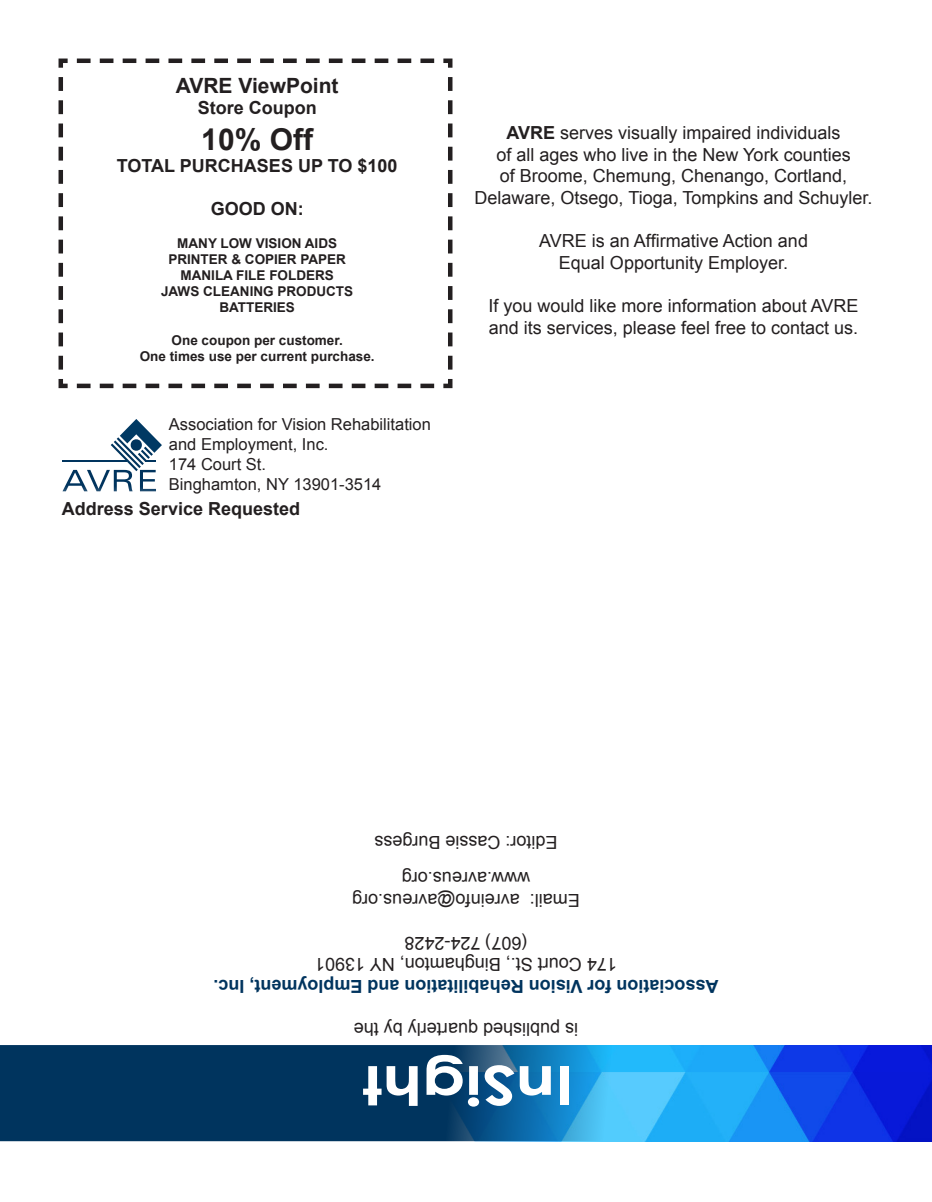
<style>
.page{position:relative;width:932px;height:1202px;background:#fff}
.page>*{position:absolute;margin:0;border:0;box-sizing:border-box;transform-origin:0 0}
.t1{font:700 54px "Century Gothic";color:#fff;scale:1.22 1}
.t2{font:700 30px "Arial";color:#231f20}
.t3{font:700 21px "Arial";color:#231f20}
.t4{font:18px/21.6px "Arial";color:#231f20;text-align:center}
.t5{font:700 18px "Arial";color:#231f20}
.t6{font:700 18px "Arial";color:#00345e}
.t7{font:16.5px/19.8px "Arial";color:#231f20}
.t8{font:700 13.5px "Arial";color:#231f20}
.s1{font-weight:700}
</style>
<div class="page">
<svg style="left:62px;top:419px;width:100px;height:72px"></svg>
<hr style="left:62px;top:460px;width:65px;height:2px;background:#00345e">
<svg style="left:58px;top:58px;width:395px;height:331px"></svg>
<div style="left:0;top:1045px;width:208px;height:96px;background:#00345e"></div>
<img style="left:208px;top:1045px;width:724px;height:96px">
<p class="t3" style="left:176px;top:71px;width:164px">AVRE ViewPoint</p>
<p class="t5" style="left:198px;top:96px;width:120px">Store Coupon</p>
<p class="t2" style="left:201px;top:120px;width:113px">10% Off</p>
<p class="t5" style="left:117px;top:154px;width:282px">TOTAL PURCHASES UP TO $100</p>
<p class="t5" style="left:211px;top:197px;width:95px">GOOD ON:</p>
<p class="t8" style="left:177px;top:234px;width:161px">MANY LOW VISION AIDS</p>
<p class="t8" style="left:168px;top:250px;width:179px">PRINTER &amp; COPIER PAPER</p>
<p class="t8" style="left:180px;top:266px;width:155px">MANILA FILE FOLDERS</p>
<p class="t8" style="left:161px;top:282px;width:194px">JAWS CLEANING PRODUCTS</p>
<p class="t8" style="left:219px;top:299px;width:77px">BATTERIES</p>
<p class="t8" style="left:172px;top:331px;width:173px">One coupon per customer.</p>
<p class="t8" style="left:140px;top:347px;width:236px">One times use per current purchase.</p>
<p class="t7" style="left:169px;top:415px;width:263px">Association for Vision Rehabilitation and Employment, Inc.<br>174 Court St.<br>Binghamton, NY 13901-3514</p>
<p class="t5" style="left:62px;top:496px;width:240px">Address Service Requested</p>
<p class="t4" style="left:506px;top:122px;width:335px"><span class="s1">AVRE</span> serves visually impaired individuals</p>
<p class="t4" style="left:496px;top:144px;width:356px">of all ages who live in the New York counties</p>
<p class="t4" style="left:500px;top:165px;width:349px">of Broome, Chemung, Chenango, Cortland,</p>
<p class="t4" style="left:474px;top:187px;width:399px">Delaware, Otsego, Tioga, Tompkins and Schuyler.</p>
<p class="t4" style="left:539px;top:230px;width:270px">AVRE is an Affirmative Action and</p>
<p class="t4" style="left:559px;top:252px;width:231px">Equal Opportunity Employer.</p>
<p class="t4" style="left:488px;top:295px;width:371px">If you would like more information about AVRE</p>
<p class="t4" style="left:489px;top:316px;width:371px">and its services, please feel free to contact us.</p>
<p class="t4" style="left:557px;top:853px;width:185px;rotate:-180deg">Editor: Cassie Burgess</p>
<p class="t4" style="left:579px;top:910px;width:229px;rotate:-180deg">Email: avreinfo@avreus.org www.avreus.org</p>
<p class="t4" style="left:617px;top:975px;width:303px;rotate:-180deg">174 Court St., Binghamton, NY 13901 (607) 724-2428</p>
<p class="t6" style="left:718px;top:998px;width:506px;rotate:-180deg">Association for Vision Rehabilitation and Employment, Inc.</p>
<p class="t4" style="left:578px;top:1040px;width:226px;rotate:-180deg">is published quarterly by the</p>
<p class="t1" style="left:573px;top:1126px;width:174px;rotate:-180deg">InSight</p>
</div>
